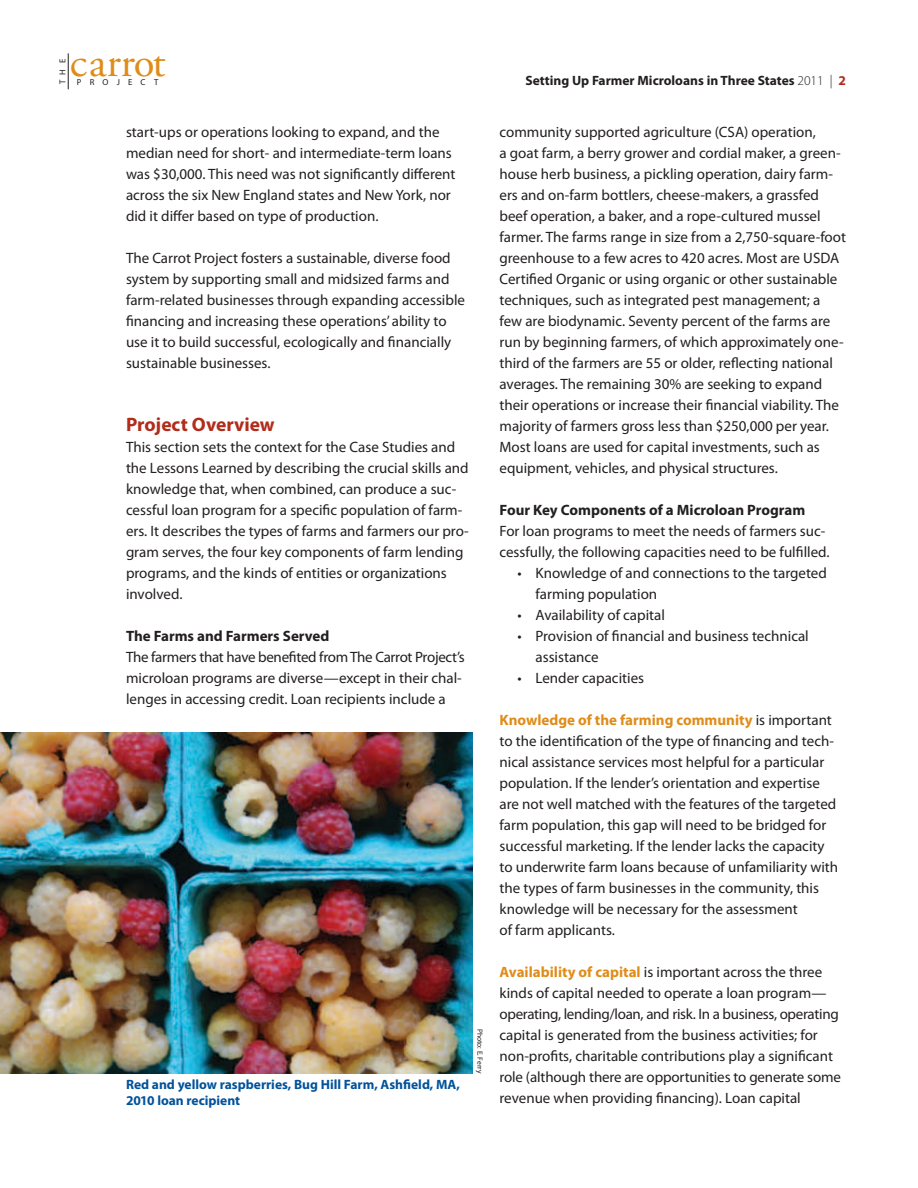
<style>
.page{position:relative;width:918px;height:1188px;background:#fff}
.page>*{position:absolute;margin:0;border:0;box-sizing:border-box;transform-origin:0 0}
.t1{font:42.75px "Adobe Garamond Pro";letter-spacing:-.005em;color:#df8c19}
.t2{font:700 19.5px "Myriad Pro";color:#b12c1b}
.t3{font:15px/21px "Myriad Pro";color:#231f20}
.t4{font:700 15px "Myriad Pro";color:#231f20}
.t5{font:700 13.5px/16.5px "Myriad Pro";color:#00529b}
.t6{font:700 13.5px "Myriad Pro";color:#231f20}
.t7{font:8.7px "Myriad Pro";letter-spacing:.94em;color:#231f20}
.t8{font:7.5px "Myriad Pro";color:#231f20}
.s1{font-weight:300}
.s2{color:#b12c1b}
.s3{font-weight:700;color:#df8c19}
</style>
<div class="page">
<hr style="left:68px;top:53px;width:1px;height:36px;background:#231f20">
<img style="left:0;top:733px;width:472px;height:340px">
<h1 class="t1" style="left:70px;top:36px;width:97px">carrot</h1>
<p class="t7" style="left:57px;top:84px;width:27px;rotate:-90deg">THE</p>
<p class="t7" style="left:77px;top:77px;width:83px">PROJECT</p>
<p class="t3" style="left:126px;top:121px;width:331px">start-ups or operations looking to expand, and the median need for short- and intermediate-term loans was $30,000. This need was not significantly different across the six New England states and New York, nor did it differ based on type of production.</p>
<p class="t3" style="left:126px;top:247px;width:341px">The Carrot Project fosters a sustainable, diverse food system by supporting small and midsized farms and farm-related businesses through expanding accessible financing and increasing these operations’ ability to use it to build successful, ecologically and financially sustainable businesses.</p>
<h2 class="t2" style="left:126px;top:412px;width:150px">Project Overview</h2>
<p class="t3" style="left:126px;top:436px;width:344px">This section sets the context for the Case Studies and the Lessons Learned by describing the crucial skills and knowledge that, when combined, can produce a suc&shy;cessful loan program for a specific population of farm&shy;ers. It describes the types of farms and farmers our pro&shy;gram serves, the four key components of farm lending programs, and the kinds of entities or organizations involved.</p>
<p class="t4" style="left:126px;top:626px;width:205px">The Farms and Farmers Served</p>
<p class="t3" style="left:126px;top:646px;width:340px">The farmers that have benefited from The Carrot Project’s microloan programs are diverse—except in their chal&shy;lenges in accessing credit. Loan recipients include a</p>
<p class="t5" style="left:126px;top:1075px;width:335px">Red and yellow raspberries, Bug Hill Farm, Ashfield, MA,<br>2010 loan recipient</p>
<p class="t8" style="left:485px;top:1029px;width:46px;rotate:90deg">Photo: E. Ferry</p>
<p class="t6" style="left:525px;top:72px;width:322px">Setting Up Farmer Microloans in Three States <span class="s1">2011 |</span> <span class="s2">2</span></p>
<p class="t3" style="left:500px;top:121px;width:348px">community supported agriculture (CSA) operation,<br>a goat farm, a berry grower and cordial maker, a green&shy;house herb business, a pickling operation, dairy farm&shy;ers and on-farm bottlers, cheese-makers, a grassfed beef operation, a baker, and a rope-cultured mussel farmer. The farms range in size from a 2,750-square-foot greenhouse to a few acres to 420 acres. Most are USDA Certified Organic or using organic or other sustainable techniques, such as integrated pest management; a few are biodynamic. Seventy percent of the farms are run by beginning farmers, of which approximately one&shy;third of the farmers are 55 or older, reflecting national averages. The remaining 30% are seeking to expand their operations or increase their financial viability. The majority of farmers gross less than $250,000 per year.<br>Most loans are used for capital investments, such as equipment, vehicles, and physical structures.</p>
<p class="t4" style="left:500px;top:500px;width:307px">Four Key Components of a Microloan Program</p>
<p class="t3" style="left:500px;top:520px;width:332px">For loan programs to meet the needs of farmers suc&shy;cessfully, the following capacities need to be fulfilled.</p>
<p class="t3" style="left:536px;top:562px;width:293px;text-indent:-18px">• Knowledge of and connections to the targeted farming population</p>
<p class="t3" style="left:518px;top:604px;width:149px">• Availability of capital</p>
<p class="t3" style="left:536px;top:625px;width:275px;text-indent:-18px">• Provision of financial and business technical assistance</p>
<p class="t3" style="left:518px;top:667px;width:128px">• Lender capacities</p>
<p class="t3" style="left:500px;top:709px;width:340px"><span class="s3">Knowledge of the farming community</span> is important to the identification of the type of financing and tech&shy;nical assistance services most helpful for a particular population. If the lender’s orientation and expertise are not well matched with the features of the targeted farm population, this gap will need to be bridged for successful marketing. If the lender lacks the capacity to underwrite farm loans because of unfamiliarity with the types of farm businesses in the community, this knowledge will be necessary for the assessment<br>of farm applicants.</p>
<p class="t3" style="left:500px;top:961px;width:343px"><span class="s3">Availability of capital</span> is important across the three kinds of capital needed to operate a loan program— operating, lending/loan, and risk. In a business, operating capital is generated from the business activities; for non-profits, charitable contributions play a significant role (although there are opportunities to generate some revenue when providing financing). Loan capital</p>
</div>
